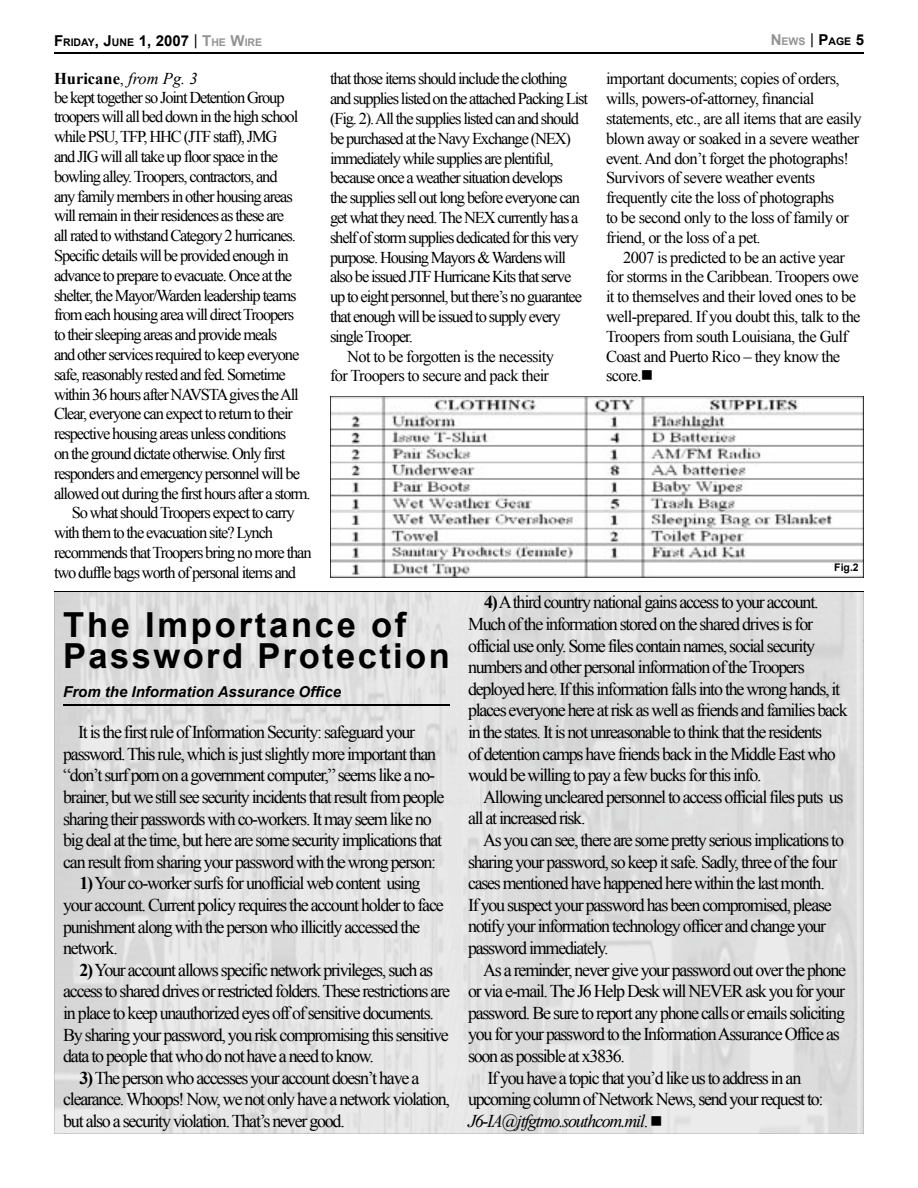
<style>
.page{position:relative;width:918px;height:1188px;background:#fff}
.page>*{position:absolute;margin:0;border:0;box-sizing:border-box;transform-origin:0 0}
.t1{font:700 34.5px/30.9px "Arial";letter-spacing:.07em;color:#000}
.t2{font:18px/21.6px "Times New Roman";letter-spacing:-.07em;color:#000}
.t3{font:italic 18px "Times New Roman";letter-spacing:-.07em;color:#000}
.t4{font:16.5px "Times New Roman";letter-spacing:-.07em;color:#000}
.t5{font:16.5px/19.8px "Times New Roman";letter-spacing:-.04em;color:#000}
.t6{font:700 16.5px "Times New Roman";color:#000}
.t7{font:italic 700 15px "Arial";color:#000}
.t8{font:700 15px "Arial";color:#000}
.t9{font:700 10.5px "Arial";color:#939393}
.t10{font:700 10.5px "Arial";color:#000}
.s1{font-size:10.5px}
.s2{font-weight:400}
.s3{color:#939393}
.s4{font-size:10.5px;color:#939393}
.s5{font-size:15px}
.s6{font-weight:400;font-size:15px;color:#000}
.s7{font-size:15px;color:#000}
.s8{color:#000}
.s9{font-weight:400;font-style:italic}
.s10{font-weight:700}
.s11{font-style:normal}
</style>
<div class="page">
<svg style="left:65px;top:641px;width:788px;height:443px;background:#dfdfdf"></svg>
<img style="left:54px;top:592px;width:810px;height:49px">
<img style="left:54px;top:640px;width:11px;height:494px">
<img style="left:853px;top:640px;width:11px;height:494px">
<img style="left:65px;top:1084px;width:788px;height:50px">
<hr style="left:54px;top:52px;width:810px;height:2px;background:#000">
<hr style="left:54px;top:591px;width:810px;height:1px;background:#000">
<hr style="left:63px;top:704px;width:387px;height:2px;background:#000">
<svg style="left:330px;top:396px;width:534px;height:182px"></svg>
<p class="t8" style="left:54px;top:30px;width:210px">F<span class="s1">RIDAY</span>, J<span class="s1">UNE</span> 1, 2007 <span class="s2">|</span> <span class="s3">T</span><span class="s4">HE</span> <span class="s3">W</span><span class="s4">IRE</span></p>
<p class="t9" style="left:771px;top:34px;width:95px"><span class="s5">N</span>EWS <span class="s6">|</span> <span class="s7">P</span><span class="s8">AGE</span> <span class="s7">5</span></p>
<p class="t6" style="left:54px;top:67px;width:145px">Huricane<span class="s2">,</span> <span class="s9">from Pg. 3</span></p>
<p class="t4" style="left:54px;top:86px;width:232px">be kept together so Joint Detention Group</p>
<p class="t4" style="left:54px;top:106px;width:246px">troopers will all bed down in the high school</p>
<p class="t4" style="left:54px;top:126px;width:225px">while PSU, TFP, HHC (JTF staff), JMG</p>
<p class="t4" style="left:54px;top:145px;width:226px">and JIG will all take up floor space in the</p>
<p class="t4" style="left:54px;top:165px;width:225px">bowling alley. Troopers, contractors, and</p>
<p class="t4" style="left:54px;top:185px;width:240px">any family members in other housing areas</p>
<p class="t4" style="left:54px;top:205px;width:232px">will remain in their residences as these are</p>
<p class="t4" style="left:54px;top:225px;width:244px">all rated to withstand Category 2 hurricanes.</p>
<p class="t4" style="left:54px;top:244px;width:236px">Specific details will be provided enough in</p>
<p class="t4" style="left:54px;top:264px;width:240px">advance to prepare to evacuate. Once at the</p>
<p class="t4" style="left:54px;top:284px;width:244px">shelter, the Mayor/Warden leadership teams</p>
<p class="t4" style="left:54px;top:304px;width:242px">from each housing area will direct Troopers</p>
<p class="t4" style="left:54px;top:324px;width:225px">to their sleeping areas and provide meals</p>
<p class="t4" style="left:54px;top:343px;width:247px">and other services required to keep everyone</p>
<p class="t4" style="left:54px;top:363px;width:233px">safe, reasonably rested and fed. Sometime</p>
<p class="t4" style="left:54px;top:383px;width:246px">within 36 hours after NAVSTA gives the All</p>
<p class="t4" style="left:54px;top:403px;width:241px">Clear, everyone can expect to return to their</p>
<p class="t4" style="left:54px;top:423px;width:234px">respective housing areas unless conditions</p>
<p class="t4" style="left:54px;top:442px;width:233px">on the ground dictate otherwise. Only first</p>
<p class="t4" style="left:54px;top:462px;width:248px">responders and emergency personnel will be</p>
<p class="t4" style="left:54px;top:482px;width:258px">allowed out during the first hours after a storm.</p>
<p class="t4" style="left:72px;top:502px;width:224px">So what should Troopers expect to carry</p>
<p class="t4" style="left:54px;top:522px;width:221px">with them to the evacuation site? Lynch</p>
<p class="t4" style="left:54px;top:541px;width:259px">recommends that Troopers bring no more than</p>
<p class="t4" style="left:54px;top:561px;width:244px">two duffle bags worth of personal items and</p>
<p class="t4" style="left:330px;top:68px;width:239px">that those items should include the clothing</p>
<p class="t4" style="left:330px;top:87px;width:260px">and supplies listed on the attached Packing List</p>
<p class="t4" style="left:330px;top:107px;width:251px">(Fig. 2). All the supplies listed can and should</p>
<p class="t4" style="left:330px;top:127px;width:243px">be purchased at the Navy Exchange (NEX)</p>
<p class="t4" style="left:330px;top:147px;width:225px">immediately while supplies are plentiful,</p>
<p class="t4" style="left:330px;top:167px;width:234px">because once a weather situation develops</p>
<p class="t4" style="left:330px;top:186px;width:252px">the supplies sell out long before everyone can</p>
<p class="t4" style="left:330px;top:206px;width:250px">get what they need. The NEX currently has a</p>
<p class="t4" style="left:330px;top:226px;width:250px">shelf of storm supplies dedicated for this very</p>
<p class="t4" style="left:330px;top:246px;width:238px">purpose. Housing Mayors &amp; Wardens will</p>
<p class="t4" style="left:330px;top:266px;width:243px">also be issued JTF Hurricane Kits that serve</p>
<p class="t4" style="left:330px;top:285px;width:254px">up to eight personnel, but there’s no guarantee</p>
<p class="t4" style="left:330px;top:305px;width:232px">that enough will be issued to supply every</p>
<p class="t4" style="left:330px;top:325px;width:84px">single Trooper.</p>
<p class="t5" style="left:347px;top:346px;width:208px">Not to be forgotten is the necessity</p>
<p class="t5" style="left:330px;top:366px;width:221px">for Troopers to secure and pack their</p>
<p class="t5" style="left:606px;top:69px;width:257px">important documents; copies of orders, wills, powers-of-attorney, financial statements, etc., are all items that are easily blown away or soaked in a severe weather event. And don’t forget the photographs!<br>Survivors of severe weather events frequently cite the loss of photographs<br>to be second only to the loss of family or friend, or the loss of a pet.</p>
<p class="t5" style="left:606px;top:247px;width:256px;text-indent:17px">2007 is predicted to be an active year for storms in the Caribbean. Troopers owe it to themselves and their loved ones to be well-prepared. If you doubt this, talk to the Troopers from south Louisiana, the Gulf Coast and Puerto Rico – they know the score.■</p>
<p class="t10" style="left:834px;top:560px;width:26px">Fig.2</p>
<h1 class="t1" style="left:63px;top:611px;width:388px">The Importance of<br>Password Protection</h1>
<p class="t7" style="left:63px;top:682px;width:279px">From the Information Assurance Office</p>
<p class="t2" style="left:63px;top:721px;width:383px;text-indent:15px">It is the first rule of Information Security: safeguard your password. This rule, which is just slightly more important than “don’t surf porn on a government computer,” seems like a no&shy;brainer, but we still see security incidents that result from people sharing their passwords with co-workers. It may seem like no big deal at the time, but here are some security implications that can result from sharing your password with the wrong person:</p>
<p class="t2" style="left:63px;top:872px;width:382px;text-indent:16px"><span class="s10">1)</span> Your co-worker surfs for unof ficial web content using your account. Current policy requires the account holder to face punishment along with the person who illicitly accessed the network.</p>
<p class="t2" style="left:63px;top:959px;width:388px;text-indent:16px"><span class="s10">2)</span> Your account allows specific network privileges, such as access to shared drives or restricted folders. These restrictions are in place to keep unauthorized eyes off of sensitive documents.<br>By sharing your password, you risk compro mising this sensitive data to people that who do not have a need to know.</p>
<p class="t2" style="left:63px;top:1067px;width:388px;text-indent:16px"><span class="s10">3)</span> The person who accesses your account doesn’t have a clearance. Whoops! Now, we not only have a network violation, but also a secu rity violation. That’s never good.</p>
<p class="t2" style="left:468px;top:591px;width:381px;text-indent:16px"><span class="s10">4)</span> A third country national gains access to your account.<br>Much of the information stored on the shared drives is for official use only. Some files contain names, social security numbers and other personal information of the Troop ers deployed here. If this informa tion falls into the wrong hands, it places everyone here at risk as well as friends and families back in the states. It is not unreasonable to think that the residents<br>of deten tion camps have friends back in the Middle East who would be willing to pay a few bucks for this info.</p>
<p class="t2" style="left:468px;top:786px;width:377px;text-indent:15px">Al lowing uncleared personnel to access official files puts us all at increased risk.</p>
<p class="t2" style="left:468px;top:829px;width:378px;text-indent:15px">As you can see, there are some pretty serious implications to shar ing your password, so keep it safe. Sadly, three of the four cases men tioned have happened here within the last month.<br>If you suspect your password has been compromised, please notify your information technology officer and change your password immediately.</p>
<p class="t2" style="left:483px;top:959px;width:364px">As a reminder, never give your password out over the phone</p>
<p class="t2" style="left:468px;top:980px;width:379px">or via e-mail. The J6 Help Desk will NEVER ask you for your</p>
<p class="t2" style="left:468px;top:1002px;width:379px">password. Be sure to report any phone calls or emails soliciting</p>
<p class="t2" style="left:468px;top:1023px;width:373px">you for your password to the Information Assurance Office as</p>
<p class="t2" style="left:468px;top:1045px;width:158px">soon as possible at x3836.</p>
<p class="t2" style="left:487px;top:1067px;width:315px">If you have a topic that you’d like us to address in an</p>
<p class="t2" style="left:468px;top:1088px;width:357px">upcoming column of Network News, send your request to:</p>
<p class="t3" style="left:468px;top:1108px;width:196px">J6-IA@jtfgtmo.southcom.mil<span class="s11">.</span> ■</p>
</div>
